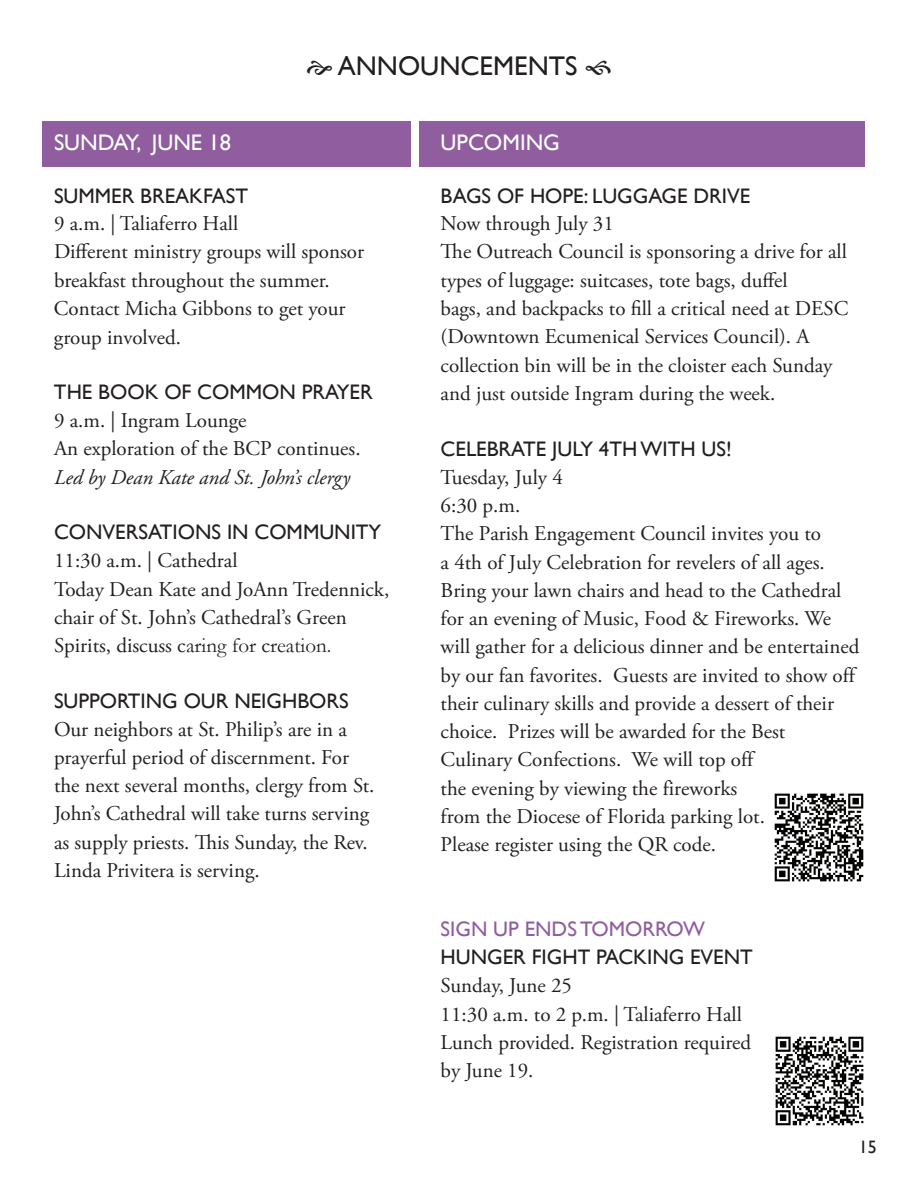
<style>
.page{position:relative;width:918px;height:1188px;background:#fff}
.page>*{position:absolute;margin:0;border:0;box-sizing:border-box;transform-origin:0 0}
.t1{font:27px "Gill Sans";color:#231f20}
.t2{font:22.5px "Gill Sans";color:#fff}
.t3{font:21px/28.2px "Adobe Garamond Pro";color:#231f20}
.t4{font:21px "Gill Sans";color:#231f20}
.t5{font:21px "Garamond";color:#231f20}
.t6{font:italic 21px "Adobe Garamond Pro";color:#231f20}
.t7{font:21px "Gill Sans";color:#905d9f}
.t8{font:18px "Gill Sans";color:#231f20}
.s1{font-family:"Adobe Garamond Pro"}
</style>
<div class="page">
<div style="left:42px;top:121px;width:368px;height:45px;background:#905d9f"></div>
<div style="left:419px;top:121px;width:445px;height:45px;background:#905d9f"></div>
<img style="left:775px;top:1036px;width:89px;height:90px">
<img style="left:774px;top:793px;width:90px;height:89px">
<p class="t1" style="left:338px;top:50px;width:241px">ANNOUNCEMENTS</p>
<p class="t2" style="left:54px;top:129px;width:178px">SUNDAY, JUNE 18</p>
<p class="t4" style="left:54px;top:183px;width:196px">SUMMER BREAKFAST</p>
<p class="t3" style="left:54px;top:210px;width:312px">9 a.m. | Taliaferro Hall<br>Different ministry groups will sponsor breakfast throughout the summer.<br>Contact Micha Gibbons to get your group involved.</p>
<p class="t4" style="left:54px;top:380px;width:320px">THE BOOK OF COMMON PRAYER</p>
<p class="t3" style="left:54px;top:407px;width:308px">9 a.m. | Ingram Lounge<br>An exploration of the BCP continues.</p>
<p class="t6" style="left:54px;top:464px;width:298px">Led by Dean Kate and St. John’s clergy</p>
<p class="t4" style="left:54px;top:520px;width:329px">CONVERSATIONS IN COMMUNITY</p>
<p class="t3" style="left:54px;top:547px;width:337px">11:30 a.m. | Cathedral<br>Today Dean Kate and JoAnn Tredennick, chair of St. John’s Cathedral’s Green</p>
<p class="t5" style="left:54px;top:631px;width:279px"><span class="s1">Spirits, discuss</span> caring for creation.</p>
<p class="t4" style="left:54px;top:688px;width:296px">SUPPORTING OUR NEIGHBORS</p>
<p class="t3" style="left:54px;top:716px;width:322px">Our neighbors at St. Philip’s are in a prayerful period of discernment. For the next several months, clergy from St.<br>John’s Cathedral will take turns serving as supply priests. This Sunday, the Rev.<br>Linda Privitera is serving.</p>
<p class="t2" style="left:441px;top:129px;width:121px">UPCOMING</p>
<p class="t4" style="left:441px;top:183px;width:311px">BAGS OF HOPE: LUGGAGE DRIVE</p>
<p class="t3" style="left:441px;top:210px;width:409px">Now through July 31<br>The Outreach Council is sponsoring a drive for all types of luggage: suitcases, tote bags, duffel<br>bags, and backpacks to fill a critical need at DESC (Downtown Ecumenical Services Council). A collection bin will be in the cloister each Sunday and just outside Ingram during the week.</p>
<p class="t4" style="left:441px;top:437px;width:293px">CELEBRATE JULY 4TH WITH US!</p>
<p class="t3" style="left:441px;top:464px;width:420px">Tuesday, July 4<br>6:30 p.m.<br>The Parish Engagement Council invites you to<br>a 4th of July Celebration for revelers of all ages.<br>Bring your lawn chairs and head to the Cathedral for an evening of Music, Food &amp; Fireworks. We will gather for a delicious dinner and be entertained by our fan favorites. Guests are invited to show off their culinary skills and provide a dessert of their choice. Prizes will be awarded for the Best Culinary Confections. We will top off<br>the evening by viewing the fireworks<br>from the Diocese of Florida parking lot.<br>Please register using the QR code.</p>
<p class="t7" style="left:441px;top:916px;width:266px">SIGN UP ENDS TOMORROW</p>
<p class="t4" style="left:441px;top:945px;width:314px">HUNGER FIGHT PACKING EVENT</p>
<p class="t3" style="left:441px;top:972px;width:312px">Sunday, June 25<br>11:30 a.m. to 2 p.m. | Taliaferro Hall<br>Lunch provided. Registration required by June 19.</p>
<p class="t8" style="left:859px;top:1136px;width:19px">15</p>
</div>
